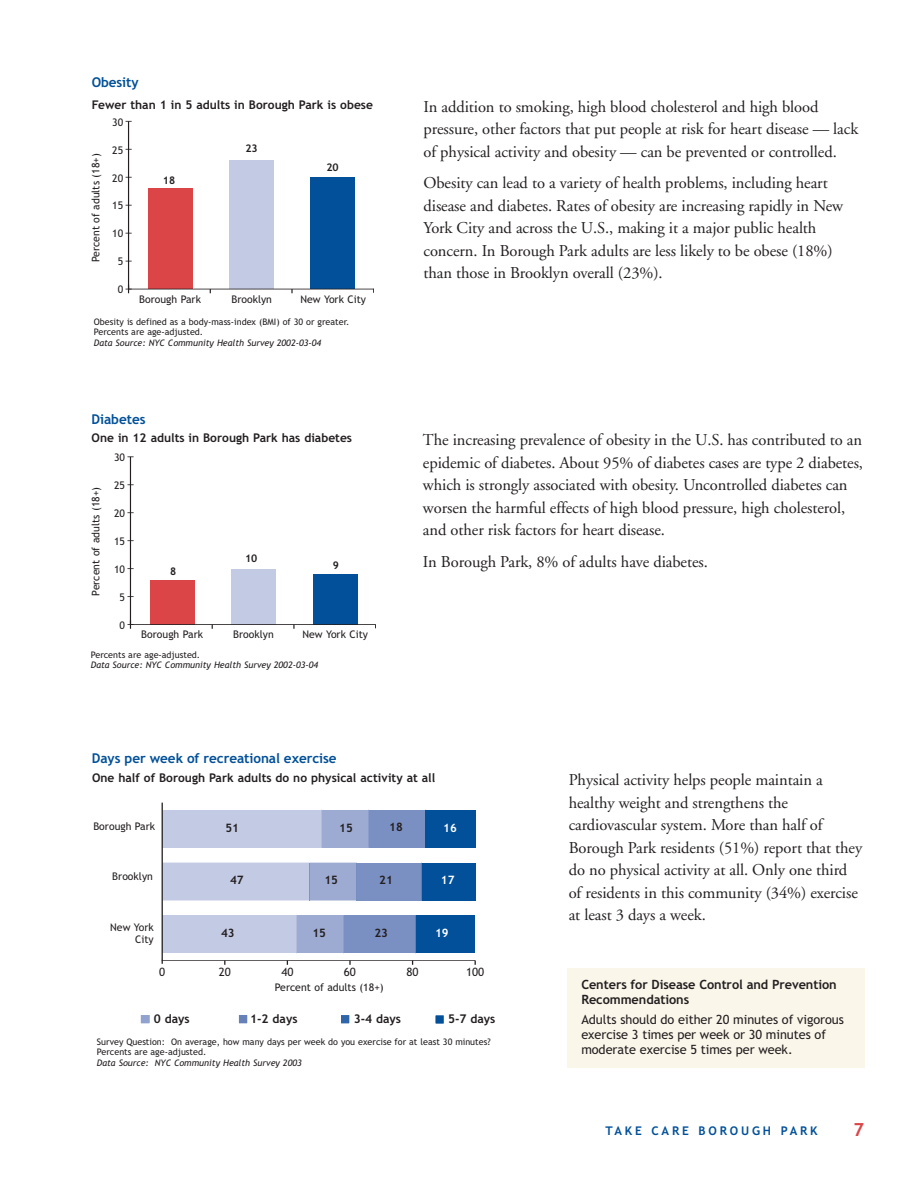
<style>
.page{position:relative;width:918px;height:1188px;background:#fff}
.page>*{position:absolute;margin:0;border:0;box-sizing:border-box;transform-origin:0 0}
.t1{font:700 18px "Trebuchet MSPS";color:#db4548}
.t2{font:16.5px/22.5px "Adobe Garamond";letter-spacing:-.005em;color:#231f20}
.t3{font:700 13.5px "Trebuchet MSPS";letter-spacing:-.005em;color:#015099}
.t4{font:12.75px/15px "Trebuchet MS";letter-spacing:-.005em;color:#231f20}
.t5{font:700 12.75px/15px "Trebuchet MSPS";letter-spacing:-.005em;color:#231f20}
.t6{font:700 12px "Trebuchet MSPS";color:#231f20}
.t7{font:700 12px "Trebuchet MSPS";letter-spacing:.235em;color:#015099}
.t8{font:700 11.55px "Trebuchet MS";color:#231f20}
.t9{font:11.55px "Trebuchet MS";color:#231f20}
.t10{font:700 11.55px "Trebuchet MS";color:#fff}
.t11{font:10.5px/12.6px "Trebuchet MS";color:#231f20;text-align:right}
.t12{font:700 10.5px "Trebuchet MS";color:#231f20}
.t13{font:9px/10.5px "Trebuchet MS";color:#231f20}
.t14{font:italic 9px "Trebuchet MSPS";color:#231f20}
</style>
<div class="page">
<div style="left:311px;top:177px;width:44px;height:112px;background:#015099"></div>
<div style="left:229px;top:160px;width:44px;height:129px;background:#c3cae3"></div>
<div style="left:148px;top:188px;width:44px;height:101px;background:#db4548"></div>
<hr style="left:129px;top:289px;width:245px;height:1px;background:#231f20">
<hr style="left:128px;top:121px;width:1px;height:168px;background:#231f20">
<svg style="left:126px;top:285px;width:6px;height:8px"></svg>
<div style="left:314px;top:574px;width:44px;height:51px;background:#015099"></div>
<div style="left:231px;top:569px;width:44px;height:56px;background:#c3cae3"></div>
<div style="left:150px;top:580px;width:44px;height:45px;background:#db4548"></div>
<hr style="left:130px;top:624px;width:246px;height:1px;background:#231f20">
<hr style="left:130px;top:457px;width:1px;height:168px;background:#231f20">
<svg style="left:127px;top:620px;width:7px;height:9px"></svg>
<div style="left:425px;top:810px;width:50px;height:38px;background:#015099"></div>
<div style="left:422px;top:863px;width:53px;height:38px;background:#015099"></div>
<div style="left:416px;top:915px;width:59px;height:38px;background:#015099"></div>
<div style="left:369px;top:810px;width:56px;height:38px;background:#7a8fc2"></div>
<div style="left:356px;top:863px;width:66px;height:38px;background:#7a8fc2"></div>
<div style="left:344px;top:915px;width:72px;height:38px;background:#7a8fc2"></div>
<div style="left:322px;top:810px;width:47px;height:38px;background:#9dabd2"></div>
<div style="left:297px;top:915px;width:47px;height:38px;background:#9dabd2"></div>
<div style="left:162px;top:810px;width:160px;height:38px;background:#c3cae3"></div>
<svg style="left:163px;top:863px;width:193px;height:38px;background:#bac3df"></svg>
<hr style="left:309px;top:863px;width:1px;height:37px;background:#7f94c5">
<div style="left:162px;top:915px;width:135px;height:38px;background:#c3cae3"></div>
<hr style="left:162px;top:960px;width:313px;height:1px;background:#231f20">
<hr style="left:162px;top:803px;width:1px;height:158px;background:#231f20">
<div style="left:140px;top:1014px;width:11px;height:10px;background:#90a2cd"></div>
<div style="left:139px;top:1014px;width:12px;height:11px;border:2px solid #fff"></div>
<div style="left:340px;top:1014px;width:10px;height:10px;background:#2f66a9"></div>
<div style="left:340px;top:1014px;width:11px;height:11px;border:2px solid #fff"></div>
<div style="left:238px;top:1014px;width:10px;height:10px;background:#6680b9"></div>
<div style="left:237px;top:1013px;width:12px;height:12px;border:2px solid #fff"></div>
<div style="left:435px;top:1015px;width:10px;height:9px;background:#015099"></div>
<div style="left:434px;top:1014px;width:11px;height:11px;border:2px solid #fff"></div>
<div style="left:567px;top:968px;width:298px;height:100px;background:#fbf6ea"></div>
<p class="t3" style="left:92px;top:77px;width:49px">Obesity</p>
<p class="t6" style="left:92px;top:100px;width:283px">Fewer than 1 in 5 adults in Borough Park is obese</p>
<p class="t11" style="left:90px;top:262px;width:110px;rotate:-90deg">Percent of adults (18+)</p>
<p class="t11" style="left:112px;top:116px;width:13px">30</p>
<p class="t11" style="left:112px;top:144px;width:13px">25</p>
<p class="t11" style="left:112px;top:172px;width:13px">20</p>
<p class="t11" style="left:112px;top:200px;width:13px">15</p>
<p class="t11" style="left:118px;top:228px;width:7px">0</p>
<p class="t11" style="left:118px;top:255px;width:7px">5</p>
<p class="t11" style="left:118px;top:283px;width:7px">0</p>
<p class="t12" style="left:163px;top:174px;width:14px">18</p>
<p class="t12" style="left:245px;top:142px;width:14px">23</p>
<p class="t12" style="left:326px;top:161px;width:14px">20</p>
<p class="t11" style="left:139px;top:293px;width:63px">Borough Park</p>
<p class="t11" style="left:301px;top:293px;width:67px">New York City</p>
<p class="t11" style="left:231px;top:293px;width:42px">Brooklyn</p>
<p class="t13" style="left:94px;top:316px;width:257px">Obesity is defined as a body-mass-index (BMI) of 30 or greater.<br>Percents are age-adjusted.</p>
<p class="t14" style="left:94px;top:339px;width:229px">Data Source: NYC Community Health Survey 2002-03-04</p>
<p class="t3" style="left:92px;top:414px;width:55px">Diabetes</p>
<p class="t6" style="left:92px;top:434px;width:262px">One in 12 adults in Borough Park has diabetes</p>
<p class="t11" style="left:89px;top:596px;width:110px;rotate:-90deg">Percent of adults (18+)</p>
<p class="t11" style="left:114px;top:451px;width:13px">30</p>
<p class="t11" style="left:114px;top:479px;width:13px">25</p>
<p class="t11" style="left:114px;top:507px;width:13px">20</p>
<p class="t11" style="left:114px;top:535px;width:13px">15</p>
<p class="t11" style="left:114px;top:563px;width:13px">10</p>
<p class="t11" style="left:120px;top:591px;width:7px">5</p>
<p class="t12" style="left:170px;top:565px;width:8px">8</p>
<p class="t12" style="left:245px;top:553px;width:14px">10</p>
<p class="t12" style="left:333px;top:559px;width:8px">9</p>
<p class="t11" style="left:120px;top:619px;width:7px">0</p>
<p class="t11" style="left:141px;top:628px;width:63px">Borough Park</p>
<p class="t11" style="left:233px;top:628px;width:42px">Brooklyn</p>
<p class="t11" style="left:303px;top:628px;width:67px">New York City</p>
<p class="t13" style="left:91px;top:649px;width:111px">Percents are age-adjusted.</p>
<p class="t14" style="left:91px;top:662px;width:229px">Data Source: NYC Community Health Survey 2002-03-04</p>
<p class="t3" style="left:92px;top:753px;width:246px">Days per week of recreational exercise</p>
<p class="t2" style="left:424px;top:97px;width:436px">In addition to smoking, high blood cholesterol and high blood pressure, other factors that put people at risk for heart disease — lack of physical activity and obesity — can be prevented or controlled.</p>
<p class="t2" style="left:424px;top:173px;width:421px">Obesity can lead to a variety of health problems, including heart disease and diabetes. Rates of obesity are increasing rapidly in New York City and across the U.S., making it a major public health concern. In Borough Park adults are less likely to be obese (18%) than those in Brooklyn overall (23%).</p>
<p class="t2" style="left:423px;top:430px;width:442px">The increasing prevalence of obesity in the U.S. has contributed to an epidemic of diabetes. About 95% of diabetes cases are type 2 diabetes, which is strongly associated with obesity. Uncontrolled diabetes can worsen the harmful effects of high blood pressure, high cholesterol, and other risk factors for heart disease.</p>
<p class="t2" style="left:423px;top:552px;width:286px">In Borough Park, 8% of adults have diabetes.</p>
<p class="t6" style="left:92px;top:774px;width:345px">One half of Borough Park adults do no physical activity at all</p>
<p class="t11" style="left:93px;top:820px;width:63px">Borough Park</p>
<p class="t8" style="left:225px;top:821px;width:15px">51</p>
<p class="t8" style="left:339px;top:821px;width:15px">15</p>
<p class="t8" style="left:389px;top:821px;width:15px">18</p>
<p class="t10" style="left:443px;top:821px;width:15px">16</p>
<p class="t11" style="left:112px;top:870px;width:42px">Brooklyn</p>
<p class="t11" style="left:110px;top:921px;width:45px">New York<br>City</p>
<p class="t8" style="left:230px;top:873px;width:15px">47</p>
<p class="t8" style="left:325px;top:873px;width:15px">15</p>
<p class="t8" style="left:379px;top:873px;width:15px">21</p>
<p class="t10" style="left:441px;top:873px;width:15px">17</p>
<p class="t8" style="left:221px;top:926px;width:15px">43</p>
<p class="t8" style="left:312px;top:926px;width:15px">15</p>
<p class="t8" style="left:374px;top:926px;width:15px">23</p>
<p class="t10" style="left:435px;top:926px;width:15px">19</p>
<p class="t9" style="left:159px;top:966px;width:8px">0</p>
<p class="t9" style="left:219px;top:966px;width:14px">20</p>
<p class="t9" style="left:281px;top:966px;width:14px">40</p>
<p class="t9" style="left:344px;top:966px;width:14px">60</p>
<p class="t9" style="left:407px;top:966px;width:14px">80</p>
<p class="t9" style="left:466px;top:966px;width:20px">100</p>
<p class="t11" style="left:275px;top:981px;width:110px">Percent of adults (18+)</p>
<p class="t6" style="left:154px;top:1014px;width:37px">0 days</p>
<p class="t6" style="left:250px;top:1014px;width:49px">1-2 days</p>
<p class="t6" style="left:354px;top:1014px;width:49px">3-4 days</p>
<p class="t6" style="left:448px;top:1014px;width:49px">5-7 days</p>
<p class="t13" style="left:97px;top:1036px;width:395px">Survey Question: On average, how many days per week do you exercise for at least 30 minutes?<br>Percents are age-adjusted.</p>
<p class="t14" style="left:97px;top:1059px;width:206px">Data Source: NYC Community Health Survey 2003</p>
<p class="t2" style="left:569px;top:770px;width:295px">Physical activity helps people maintain a healthy weight and strengthens the cardiovascular system. More than half of Borough Park residents (51%) report that they do no physical activity at all. Only one third of residents in this community (34%) exercise at least 3 days a week.</p>
<p class="t5" style="left:581px;top:979px;width:257px">Centers for Disease Control and Prevention<br>Recommendations</p>
<p class="t4" style="left:581px;top:1012px;width:264px">Adults should do either 20 minutes of vigorous exercise 3 times per week or 30 minutes of moderate exercise 5 times per week.</p>
<p class="t7" style="left:605px;top:1127px;width:214px">TAKE CARE BOROUGH PARK</p>
<p class="t1" style="left:853px;top:1123px;width:12px">7</p>
</div>
